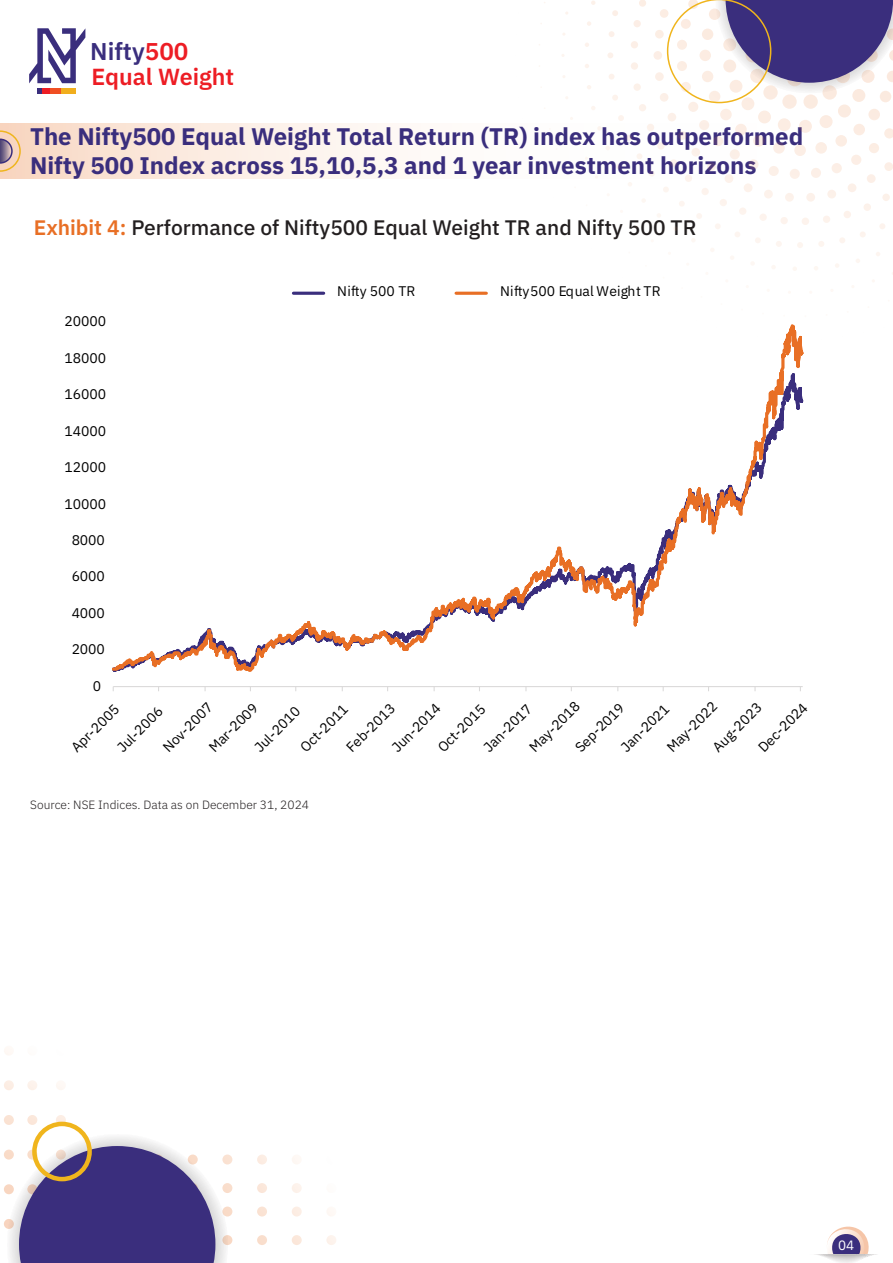
<style>
.page{position:relative;width:893px;height:1263px;background:#fff}
.page>*{position:absolute;margin:0;border:0;box-sizing:border-box;transform-origin:0 0}
.t1{font:600 24.3px "IBM Plex Sans";color:#3a2e7d}
.t2{font:700 24px/28.8px "IBM Plex Sans";color:#3a2e7d}
.t3{font:600 23.25px "IBM Plex Sans";color:#ed1d24}
.t4{font:500 21px "IBM Plex Sans";color:#231f20}
.t5{font:13.95px "IBM Plex Sans";letter-spacing:-.005em;color:#000}
.t6{font:13.5px "IBM Plex Sans";color:#fff}
.t7{font:300 12px "IBM Plex Sans";color:#231f20}
.s1{color:#ed1d24}
.s2{font-weight:600;color:#e86f25}
</style>
<div class="page">
<svg style="left:0;top:124px;width:801px;height:55px"></svg>
<svg style="left:0;top:130px;width:21px;height:42px"></svg>
<svg style="left:815px;top:1226px;width:62px;height:37px"></svg>
<hr style="left:113px;top:686px;width:690px;height:1px;background:#dad9d9">
<svg style="left:113px;top:324px;width:690px;height:348px"></svg>
<hr style="left:293px;top:292px;width:31px;height:3px;background:#3a2e7d">
<hr style="left:456px;top:292px;width:30px;height:3px;background:#e86f25">
<svg style="left:4px;top:1050px;width:332px;height:213px"></svg>
<div style="left:32px;top:1122px;width:60px;height:59px;border:4px solid #f0b51d;border-radius:50%"></div>
<svg style="left:607px;top:0;width:286px;height:103px"></svg>
<div style="left:61px;top:89px;width:15px;height:5px;background:#f1ae1d"></div>
<div style="left:50px;top:89px;width:11px;height:5px;background:#f04f23"></div>
<div style="left:42px;top:89px;width:8px;height:5px;background:#ed1d24"></div>
<svg style="left:37px;top:89px;width:5px;height:5px"></svg>
<svg style="left:29px;top:28px;width:56px;height:55px"></svg>
<h1 class="t1" style="left:90px;top:32px;width:100px">Nifty<span class="s1">500</span></h1>
<h3 class="t3" style="left:91px;top:59px;width:144px">Equal Weight</h3>
<h2 class="t2" style="left:30px;top:120px;width:775px">The Nifty500 Equal Weight Total Return (TR) index has outperformed<br>Nifty 500 Index across 15,10,5,3 and 1 year investment horizons</h2>
<h3 class="t4" style="left:34px;top:211px;width:664px"><span class="s2">Exhibit 4:</span> Performance of Nifty500 Equal Weight TR and Nifty 500 TR</h3>
<p class="t5" style="left:65px;top:311px;width:43px">20000</p>
<p class="t5" style="left:65px;top:347px;width:43px">18000</p>
<p class="t5" style="left:65px;top:384px;width:43px">16000</p>
<p class="t5" style="left:65px;top:420px;width:43px">14000</p>
<p class="t5" style="left:65px;top:456px;width:43px">12000</p>
<p class="t5" style="left:65px;top:493px;width:43px">10000</p>
<p class="t5" style="left:72px;top:529px;width:35px">8000</p>
<p class="t5" style="left:72px;top:566px;width:35px">6000</p>
<p class="t5" style="left:72px;top:602px;width:35px">4000</p>
<p class="t5" style="left:72px;top:638px;width:35px">2000</p>
<p class="t5" style="left:93px;top:675px;width:10px">0</p>
<p class="t5" style="left:337px;top:281px;width:80px">Nifty 500 TR</p>
<p class="t5" style="left:500px;top:281px;width:162px">Nifty500 Equal Weight TR</p>
<p class="t5" style="left:524px;top:742px;width:66px;rotate:-45deg">May-2018</p>
<p class="t5" style="left:662px;top:742px;width:66px;rotate:-45deg">May-2022</p>
<p class="t5" style="left:112px;top:742px;width:59px;rotate:-45deg">Jul-2006</p>
<p class="t5" style="left:158px;top:742px;width:65px;rotate:-45deg">Nov-2007</p>
<p class="t5" style="left:753px;top:742px;width:65px;rotate:-45deg">Dec-2024</p>
<p class="t5" style="left:204px;top:742px;width:64px;rotate:-45deg">Mar-2009</p>
<p class="t5" style="left:570px;top:742px;width:64px;rotate:-45deg">Sep-2019</p>
<p class="t5" style="left:707px;top:742px;width:65px;rotate:-45deg">Aug-2023</p>
<p class="t5" style="left:341px;top:742px;width:64px;rotate:-45deg">Feb-2013</p>
<p class="t5" style="left:387px;top:742px;width:64px;rotate:-45deg">Jun-2014</p>
<p class="t5" style="left:616px;top:742px;width:63px;rotate:-45deg">Jan-2021</p>
<p class="t5" style="left:478px;top:742px;width:63px;rotate:-45deg">Jan-2017</p>
<p class="t5" style="left:66px;top:742px;width:63px;rotate:-45deg">Apr-2005</p>
<p class="t5" style="left:249px;top:742px;width:59px;rotate:-45deg">Jul-2010</p>
<p class="t5" style="left:295px;top:742px;width:62px;rotate:-45deg">Oct-2011</p>
<p class="t5" style="left:433px;top:742px;width:62px;rotate:-45deg">Oct-2015</p>
<p class="t7" style="left:30px;top:795px;width:280px">Source: NSE Indices. Data as on December 31, 2024</p>
<p class="t6" style="left:838px;top:1235px;width:18px">04</p>
</div>
